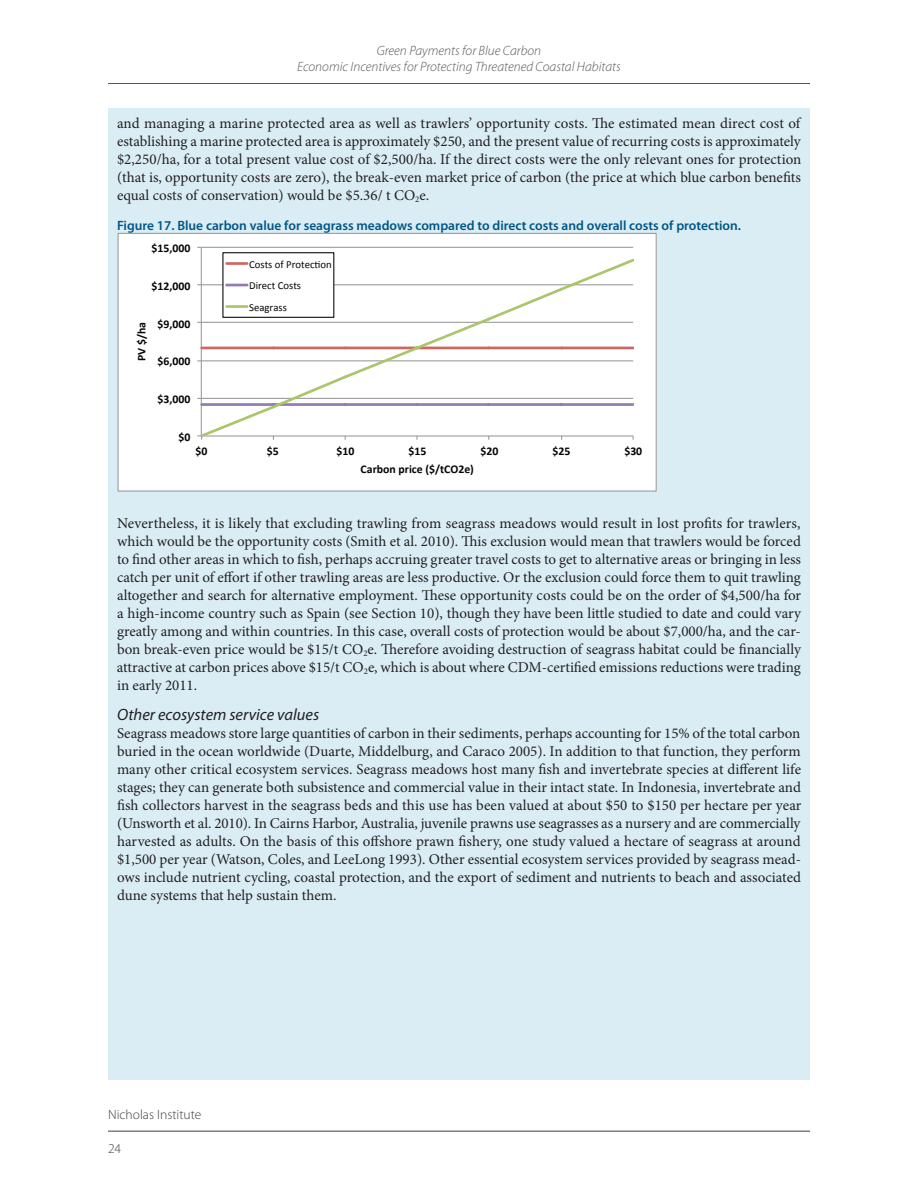
<style>
.page{position:relative;width:918px;height:1188px;background:#fff}
.page>*{position:absolute;margin:0;border:0;box-sizing:border-box;transform-origin:0 0}
.t1{font:italic 16.5px "Myriad Pro";color:#231f20}
.t2{font:15px/18px "Minion Pro";letter-spacing:-.005em;color:#231f20;text-align:justify}
.t3{font:600 13.5px "Myriad Pro";color:#005686}
.t4{font:italic 300 13.5px/16.2px "Myriad Pro";color:#545557;text-align:center}
.t5{font:300 13.5px "Myriad Pro";color:#3e3e3f}
.t6{font:700 11.85px "Calibri";color:#040503}
.t7{font:10.65px/21.5px "Calibri";color:#040503}
</style>
<div class="page">
<div style="left:108px;top:108px;width:702px;height:972px;background:#daedf5"></div>
<div style="left:118px;top:233px;width:538px;height:258px;background:#fff"></div>
<hr style="left:202px;top:247px;width:431px;height:1px;background:#989898">
<hr style="left:201px;top:247px;width:1px;height:189px;background:#989898">
<hr style="left:201px;top:435px;width:432px;height:2px;background:#989898">
<svg style="left:201px;top:257px;width:432px;height:179px"></svg>
<div style="left:223px;top:253px;width:111px;height:64px;background:#fff"></div>
<div style="left:222px;top:252px;width:112px;height:66px;border:1px solid #040503"></div>
<hr style="left:227px;top:262px;width:20px;height:3px;background:#cf665f">
<hr style="left:227px;top:284px;width:20px;height:2px;background:#927ab2">
<hr style="left:227px;top:305px;width:20px;height:3px;background:#aac56b">
<div style="left:118px;top:233px;width:539px;height:259px;border:1px solid #989898"></div>
<hr style="left:108px;top:83px;width:702px;height:1px;background:#545557">
<hr style="left:108px;top:1131px;width:702px;height:1px;background:#3e3e3f">
<p class="t4" style="left:297px;top:42px;width:325px">Green Payments for Blue Carbon<br>Economic Incentives for Protecting Threatened Coastal Habitats</p>
<p class="t2" style="left:117px;top:114px;width:686px">and managing a marine protected area as well as trawlers’ opportunity costs. The estimated mean direct cost of establishing a marine protected area is approximately $250, and the present value of recurring costs is approximately $2,250/ha, for a total present value cost of $2,500/ha. If the direct costs were the only relevant ones for protection (that is, opportunity costs are zero), the break-even market price of carbon (the price at which blue carbon benefits equal costs of conservation) would be $5.36/ t CO<sub>2</sub>e.</p>
<p class="t3" style="left:117px;top:216px;width:626px">Figure 17. Blue carbon value for seagrass meadows compared to direct costs and overall costs of protection.</p>
<p class="t6" style="left:152px;top:241px;width:40px">$15,000</p>
<p class="t6" style="left:152px;top:278px;width:40px">$12,000</p>
<p class="t6" style="left:134px;top:361px;width:41px;rotate:-90deg">PV $/ha</p>
<p class="t6" style="left:157px;top:316px;width:34px">$9,000</p>
<p class="t6" style="left:157px;top:354px;width:34px">$6,000</p>
<p class="t6" style="left:157px;top:391px;width:34px">$3,000</p>
<p class="t6" style="left:178px;top:429px;width:13px">$0</p>
<p class="t7" style="left:249px;top:253px;width:84px">Costs of Protec+on<br>Direct Costs<br>Seagrass</p>
<p class="t6" style="left:195px;top:444px;width:13px">$0</p>
<p class="t6" style="left:267px;top:444px;width:13px">$5</p>
<p class="t6" style="left:336px;top:444px;width:19px">$10</p>
<p class="t6" style="left:408px;top:444px;width:19px">$15</p>
<p class="t6" style="left:480px;top:444px;width:19px">$20</p>
<p class="t6" style="left:552px;top:444px;width:19px">$25</p>
<p class="t6" style="left:624px;top:444px;width:19px">$30</p>
<p class="t6" style="left:361px;top:462px;width:115px">Carbon price ($/tCO2e)</p>
<p class="t2" style="left:117px;top:514px;width:686px">Nevertheless, it is likely that excluding trawling from seagrass meadows would result in lost profits for trawlers, which would be the opportunity costs (Smith et al. 2010). This exclusion would mean that trawlers would be forced to find other areas in which to fish, perhaps accruing greater travel costs to get to alternative areas or bringing in less catch per unit of effort if other trawling areas are less productive. Or the exclusion could force them to quit trawling altogether and search for alternative employment. These opportunity costs could be on the order of $4,500/ha for a high-income country such as Spain (see Section 10), though they have been little studied to date and could vary greatly among and within countries. In this case, overall costs of protection would be about $7,000/ha, and the car&shy;bon break-even price would be $15/t CO<sub>2</sub>e. Therefore avoiding destruction of seagrass habitat could be financially attractive at carbon prices above $15/t CO<sub>2</sub>e, which is about where CDM-certified emissions reductions were trading in early 2011.</p>
<p class="t1" style="left:117px;top:704px;width:204px">Other ecosystem service values</p>
<p class="t2" style="left:117px;top:724px;width:686px">Seagrass meadows store large quantities of carbon in their sediments, perhaps accounting for 15% of the total carbon buried in the ocean worldwide (Duarte, Middelburg, and Caraco 2005). In addition to that function, they perform many other critical ecosystem services. Seagrass meadows host many fish and invertebrate species at different life stages; they can generate both subsistence and commercial value in their intact state. In Indonesia, invertebrate and fish collectors harvest in the seagrass beds and this use has been valued at about $50 to $150 per hectare per year (Unsworth et al. 2010). In Cairns Harbor, Australia, juvenile prawns use seagrasses as a nursery and are commercially harvested as adults. On the basis of this offshore prawn fishery, one study valued a hectare of seagrass at around $1,500 per year (Watson, Coles, and LeeLong 1993). Other essential ecosystem services provided by seagrass mead&shy;ows include nutrient cycling, coastal protection, and the export of sediment and nutrients to beach and associated dune systems that help sustain them.</p>
<p class="t5" style="left:108px;top:1106px;width:95px">Nicholas Institute</p>
<p class="t5" style="left:108px;top:1141px;width:15px">24</p>
</div>
